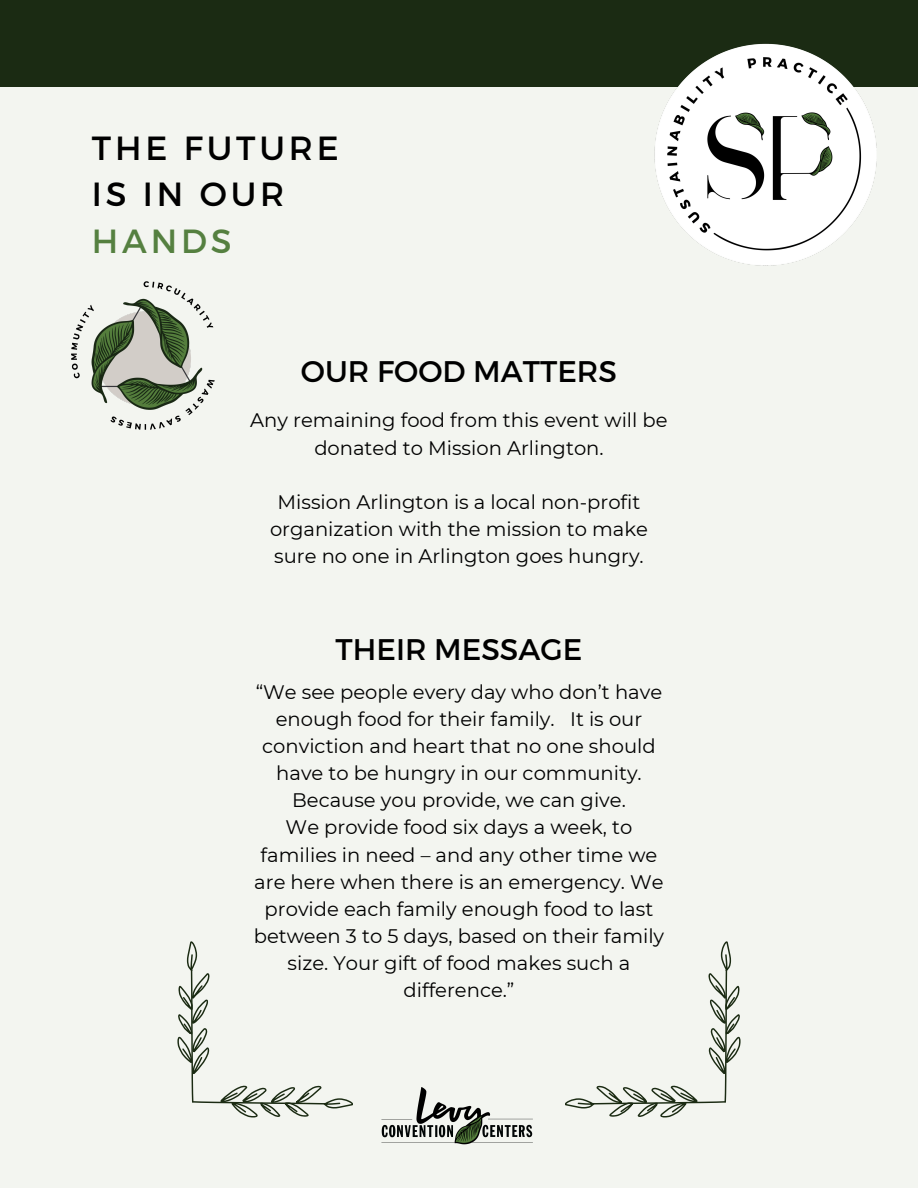
<style>
.page{position:relative;width:918px;height:1188px;background:#f3f5f0}
.page>*{position:absolute;margin:0;border:0;box-sizing:border-box;transform-origin:0 0}
.t1{font:33.45px/46.5px "Montserrat";letter-spacing:.115em;color:#000}
.t2{font:29.85px "Montserrat";color:#000}
.t3{font:19.5px/27.2px "Montserrat";color:#000;text-align:center}
.s1{color:#558040}
</style>
<div class="page">
<div style="left:0;top:0;width:918px;height:87px;background:#1b2b13"></div>
<img style="left:381px;top:1087px;width:152px;height:58px">
<img style="left:654px;top:43px;width:223px;height:223px">
<svg style="left:177px;top:941px;width:176px;height:177px"></svg>
<svg style="left:565px;top:941px;width:175px;height:177px"></svg>
<img style="left:71px;top:281px;width:144px;height:149px">
<p class="t1" style="left:92px;top:123px;width:249px">THE FUTURE<br>IS IN OUR<br><span class="s1">HANDS</span></p>
<p class="t2" style="left:301px;top:352px;width:318px">OUR FOOD MATTERS</p>
<p class="t3" style="left:250px;top:407px;width:419px">Any remaining food from this event will be donated to Mission Arlington.</p>
<p class="t3" style="left:270px;top:488px;width:379px">Mission Arlington is a local non-profit organization with the mission to make sure no one in Arlington goes hungry.</p>
<p class="t2" style="left:336px;top:630px;width:248px">THEIR MESSAGE</p>
<p class="t3" style="left:256px;top:678px;width:408px">“We see people every day who don’t have enough food for their family. It is our conviction and heart that no one should have to be hungry in our community.<br>Because you provide, we can give.</p>
<p class="t3" style="left:254px;top:814px;width:412px">We provide food six days a week, to families in need – and any other time we are here when there is an emergency. We provide each family enough food to last between 3 to 5 days, based on their family size. Your gift of food makes such a difference.”</p>
</div>
